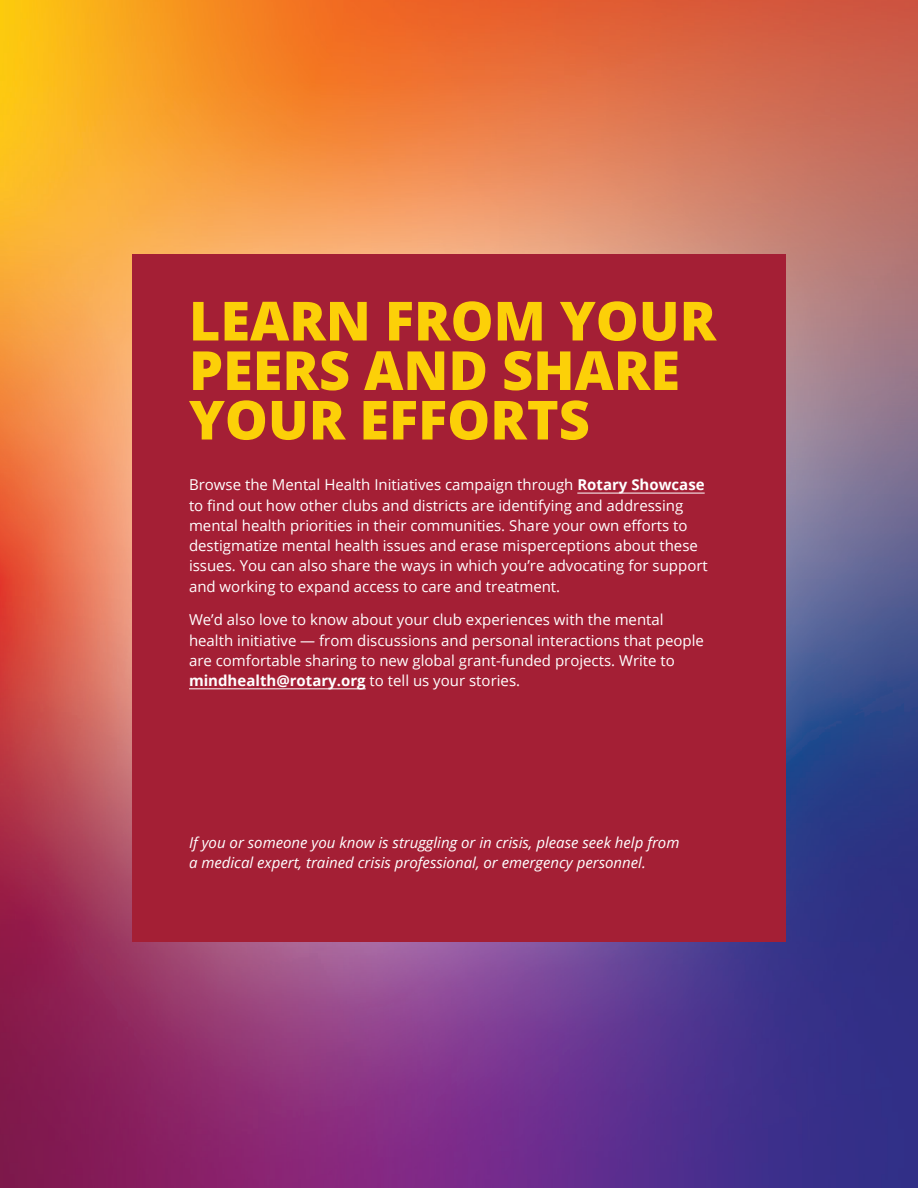
<style>
.page{position:relative;width:918px;height:1188px;background:#fff}
.page>*{position:absolute;margin:0;border:0;box-sizing:border-box;transform-origin:0 0}
.t1{font:800 54px/49.5px "Open Sans";color:#fcd008}
.t2{font:15px/20.2px "Open Sans";color:#fff}
.t3{font:italic 15px/20.2px "Open Sans";color:#fff}
.s1{font-weight:700}
</style>
<div class="page">
<img style="left:0;top:0;width:918px;height:1188px">
<div style="left:132px;top:254px;width:654px;height:688px;background:#a41f35"></div>
<hr style="left:577px;top:493px;width:128px;height:1px;background:#fff">
<hr style="left:189px;top:688px;width:177px;height:1px;background:#fff">
<h1 class="t1" style="left:189px;top:293px;width:529px">LEARN FROM YOUR<br>PEERS AND SHARE<br>YOUR EFFORTS</h1>
<p class="t2" style="left:189px;top:475px;width:520px">Browse the Mental Health Initiatives campaign through <span class="s1">Rotary Showcase </span>to find out how other clubs and districts are identifying and addressing mental health priorities in their communities. Share your own efforts to destigmatize mental health issues and erase misperceptions about these issues. You can also share the ways in which you’re advocating for support and working to expand access to care and treatment.</p>
<p class="t2" style="left:189px;top:610px;width:516px">We’d also love to know about your club experiences with the mental health initiative — from discussions and personal interactions that people are comfortable sharing to new global grant-funded projects. Write to <span class="s1">mindhealth@rotary.org</span> to tell us your stories.</p>
<p class="t3" style="left:189px;top:832px;width:492px">If you or someone you know is struggling or in crisis, please seek help from a medical expert, trained crisis professional, or emergency personnel.</p>
</div>
